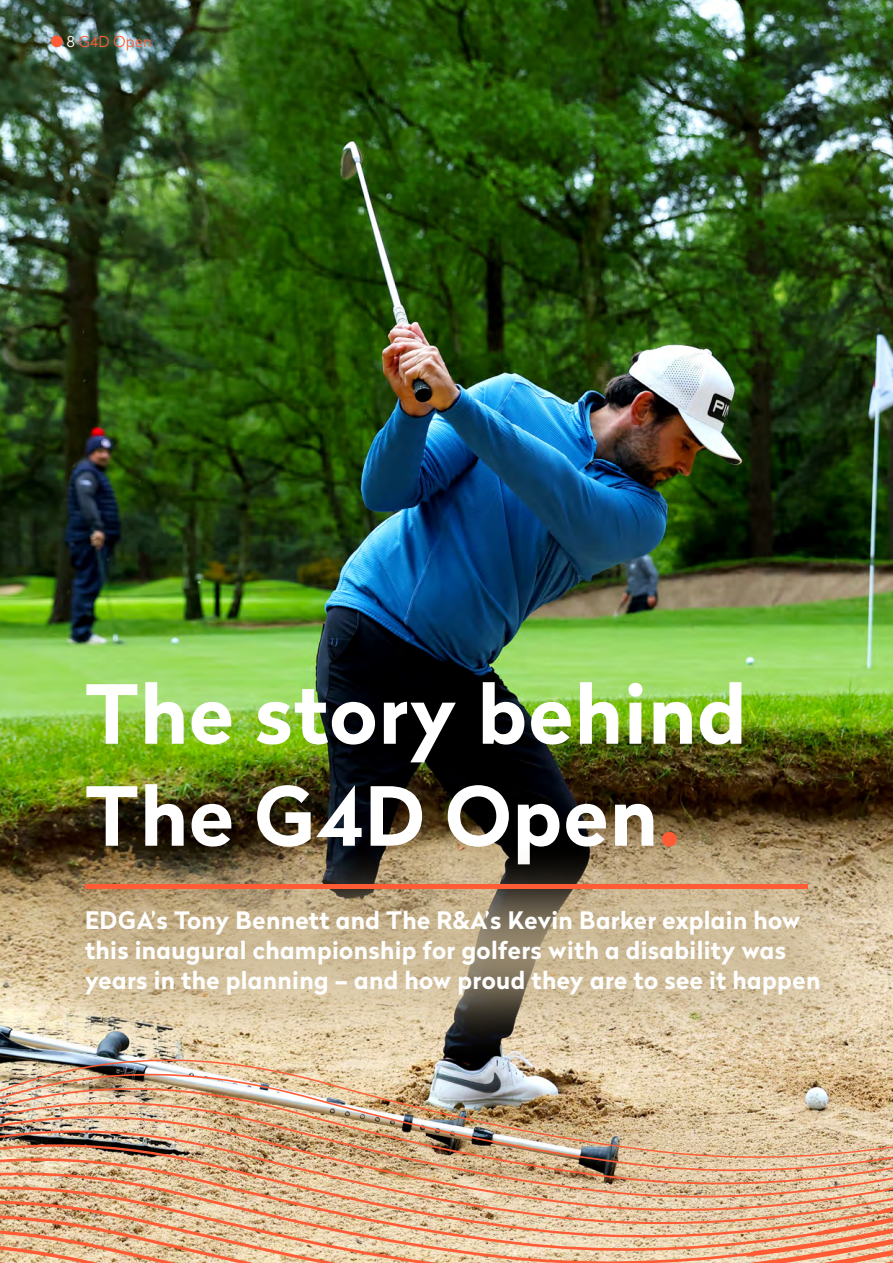
<style>
.page{position:relative;width:893px;height:1263px;background:#fff}
.page>*{position:absolute;margin:0;border:0;box-sizing:border-box;transform-origin:0 0}
.t1{font:700 81px/102px "Radikal W03";letter-spacing:.015em;color:#fff}
.t2{font:700 24px/30px "Radikal W03";letter-spacing:.015em;color:#fff}
.t3{font:300 15px "Radikal W03";letter-spacing:.015em;color:#ff5c36}
.s1{color:#fff}
.s2{color:#ff5c36}
</style>
<div class="page">
<img style="left:0;top:0;width:893px;height:882px">
<img style="left:0;top:882px;width:893px;height:381px">
<div style="left:18px;top:842px;width:868px;height:220px;background:#c9b793;opacity:.75"></div>
<div style="left:51px;top:36px;width:12px;height:11px;background:#ff5c36;border-radius:50%"></div>
<div style="left:85px;top:884px;width:723px;height:5px;background:#ff5c36"></div>
<p class="t3" style="left:79px;top:31px;width:105px">The G4D Open</p>
<p class="t3" style="left:67px;top:31px;width:87px"><span class="s1">8</span> G4D Open</p>
<h1 class="t1" style="left:85px;top:662px;width:663px">The story behind<br>The G4D Open<span class="s2">.</span></h1>
<p class="t2" style="left:85px;top:905px;width:737px">EDGA’s Tony Bennett and The R&amp;A’s Kevin Barker explain how this inaugural championship for golfers with a disability was years in the planning – and how proud they are to see it happen</p>
</div>
